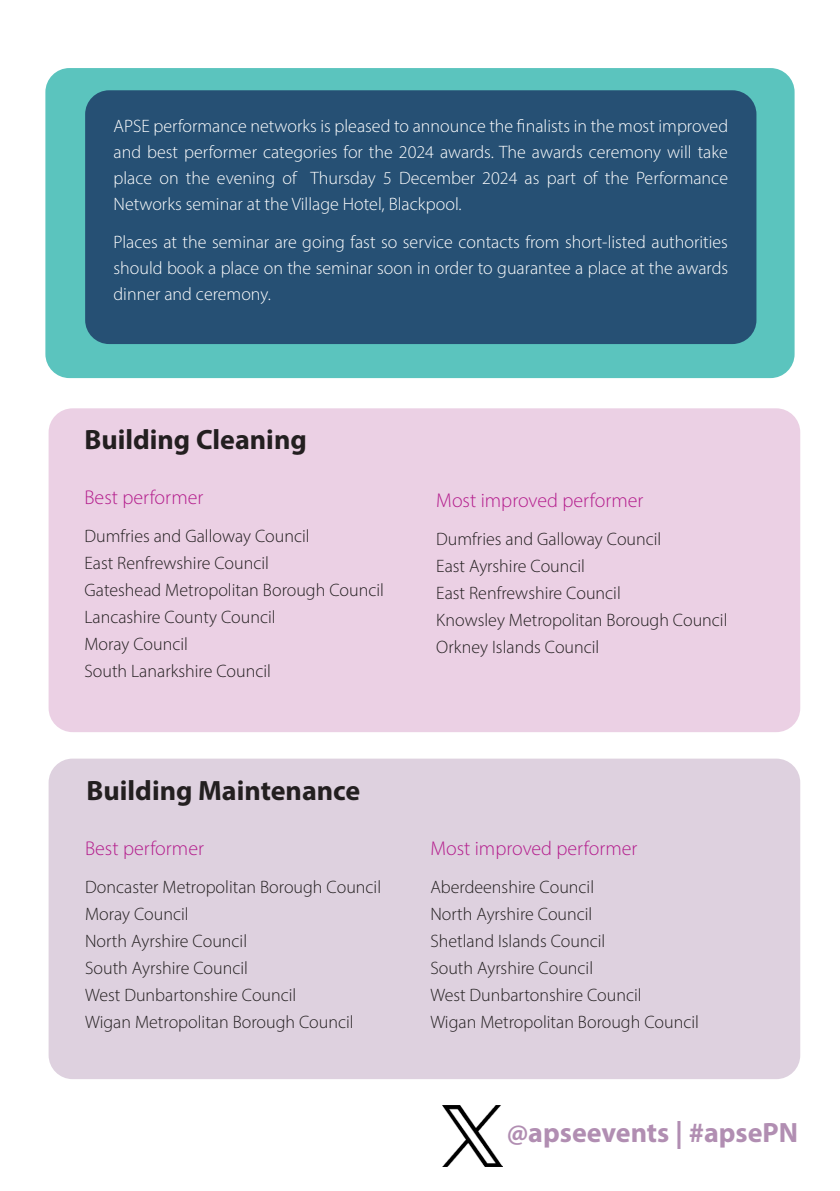
<style>
.page{position:relative;width:840px;height:1191px;background:#fff}
.page>*{position:absolute;margin:0;border:0;box-sizing:border-box;transform-origin:0 0}
.t1{font:700 28px "Myriad Pro";color:#231f20}
.t2{font:700 28px "Myriad Pro";color:#b18eb2}
.Performer_Headers{font:300 20px "Myriad Pro";color:#b41e8d}
.Finalists{font:300 18px "Myriad Pro";color:#231f20}
.Body_Text{font:300 18px/26px "Myriad Pro";color:#fff;text-align:justify}
</style>
<div class="page">
<img style="left:442px;top:1106px;width:60px;height:60px">
<div style="left:49px;top:408px;width:750px;height:324px;background:#ebd0e4;border-radius:24px"></div>
<div style="left:49px;top:758px;width:750px;height:321px;background:#ded1df;border-radius:24px"></div>
<div style="left:45px;top:68px;width:749px;height:310px;background:#5bc4be;border-radius:24px"></div>
<div style="left:85px;top:90px;width:671px;height:254px;background:#265074;border-radius:24px"></div>
<p class="Body_Text" style="left:113px;top:113px;width:615px">APSE performance networks is pleased to announce the finalists in the most improved and best performer categories for the 2024 awards. The awards ceremony will take place on the evening of Thursday 5 December 2024 as part of the Performance Networks seminar at the Village Hotel, Blackpool.</p>
<p class="Body_Text" style="left:113px;top:228px;width:615px">Places at the seminar are going fast so service contacts from short-listed authorities should book a place on the seminar soon in order to guarantee a place at the awards dinner and ceremony.</p>
<p class="t1" style="left:84px;top:422px;width:224px">Building Cleaning</p>
<p class="Performer_Headers" style="left:84px;top:485px;width:120px">Best performer</p>
<p class="Finalists" style="left:84px;top:525px;width:226px">Dumfries and Galloway Council</p>
<p class="Finalists" style="left:84px;top:552px;width:186px">East Renfrewshire Council</p>
<p class="Finalists" style="left:84px;top:579px;width:301px">Gateshead Metropolitan Borough Council</p>
<p class="Finalists" style="left:84px;top:606px;width:193px">Lancashire County Council</p>
<p class="Finalists" style="left:84px;top:633px;width:105px">Moray Council</p>
<p class="Finalists" style="left:84px;top:660px;width:188px">South Lanarkshire Council</p>
<p class="t1" style="left:87px;top:772px;width:275px">Building Maintenance</p>
<p class="Performer_Headers" style="left:85px;top:836px;width:120px">Best performer</p>
<p class="Finalists" style="left:85px;top:876px;width:297px">Doncaster Metropolitan Borough Council</p>
<p class="Finalists" style="left:85px;top:903px;width:105px">Moray Council</p>
<p class="Finalists" style="left:85px;top:930px;width:163px">North Ayrshire Council</p>
<p class="Finalists" style="left:85px;top:957px;width:164px">South Ayrshire Council</p>
<p class="Finalists" style="left:85px;top:984px;width:213px">West Dunbartonshire Council</p>
<p class="Finalists" style="left:85px;top:1011px;width:270px">Wigan Metropolitan Borough Council</p>
<p class="Performer_Headers" style="left:436px;top:488px;width:208px">Most improved performer</p>
<p class="Finalists" style="left:436px;top:528px;width:226px">Dumfries and Galloway Council</p>
<p class="Finalists" style="left:436px;top:555px;width:150px">East Ayrshire Council</p>
<p class="Finalists" style="left:436px;top:582px;width:186px">East Renfrewshire Council</p>
<p class="Finalists" style="left:436px;top:609px;width:292px">Knowsley Metropolitan Borough Council</p>
<p class="Finalists" style="left:436px;top:636px;width:164px">Orkney Islands Council</p>
<p class="Performer_Headers" style="left:430px;top:836px;width:208px">Most improved performer</p>
<p class="Finalists" style="left:430px;top:876px;width:165px">Aberdeenshire Council</p>
<p class="Finalists" style="left:430px;top:903px;width:163px">North Ayrshire Council</p>
<p class="Finalists" style="left:430px;top:930px;width:176px">Shetland Islands Council</p>
<p class="Finalists" style="left:430px;top:957px;width:164px">South Ayrshire Council</p>
<p class="Finalists" style="left:430px;top:984px;width:213px">West Dunbartonshire Council</p>
<p class="Finalists" style="left:430px;top:1011px;width:270px">Wigan Metropolitan Borough Council</p>
<h1 class="t2" style="left:506px;top:1114px;width:293px">@apseevents | #apsePN</h1>
</div>
